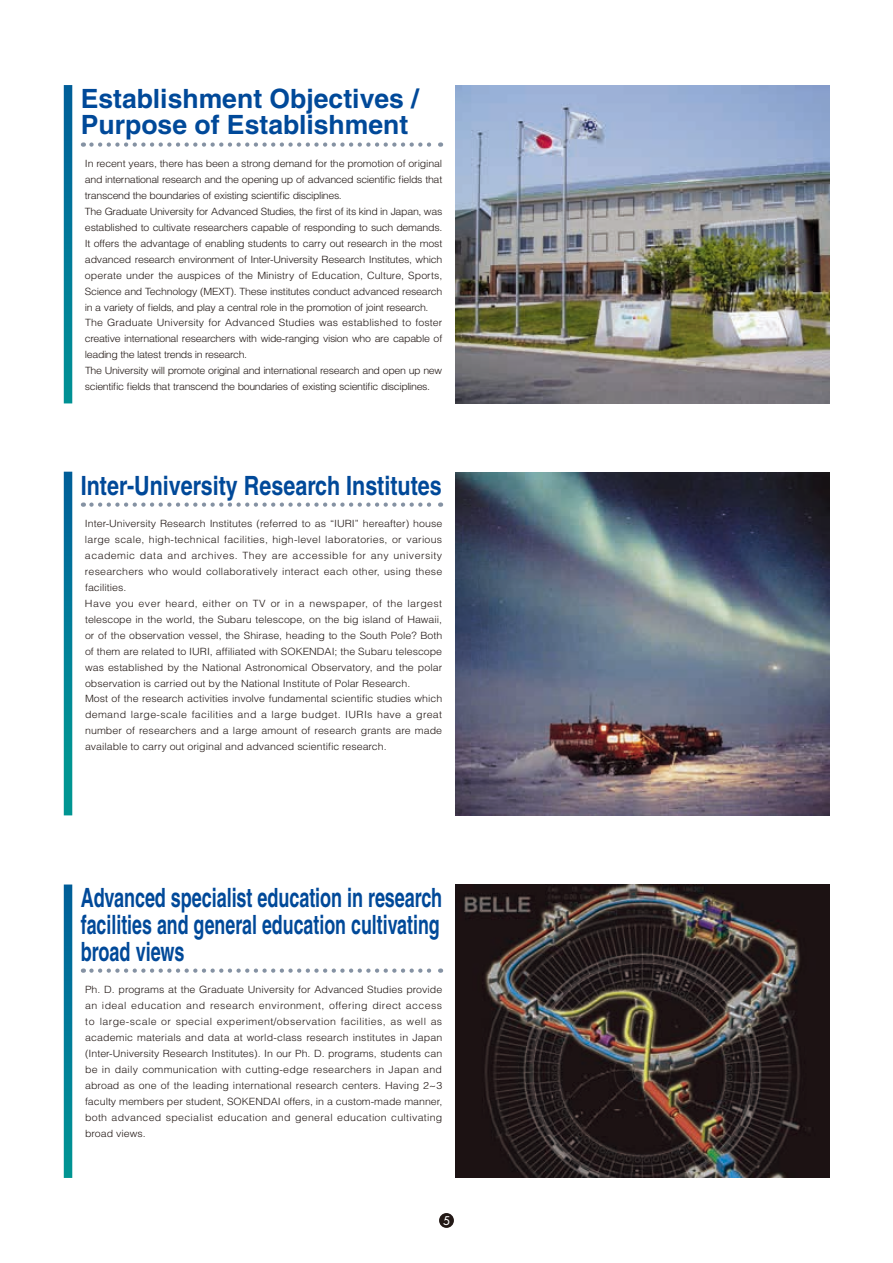
<style>
.page{position:relative;width:893px;height:1263px;background:#fff}
.page>*{position:absolute;margin:0;border:0;box-sizing:border-box;transform-origin:0 0}
.t1{font:700 26.55px/26.5px "Helvetica";color:#004999;text-align:justify;scale:.68 1}
.t2{font:700 26.55px/26.5px "Helvetica";color:#004999}
.t3{font:700 26.55px "Helvetica";color:#004999;scale:.81 1}
.t4{font:11.7px "Futura";color:#fff}
.t5{font:300 10.05px/15.9px "Helvetica";color:#231916;scale:1.06 1}
.t6{font:300 10.05px/15.9px "Helvetica";letter-spacing:-.025em;color:#231916;scale:1.06 1}
</style>
<div class="page">
<img style="left:455px;top:85px;width:374px;height:318px">
<svg style="left:64px;top:85px;width:8px;height:318px"></svg>
<svg style="left:91px;top:142px;width:350px;height:5px"></svg>
<img style="left:455px;top:472px;width:374px;height:343px">
<svg style="left:64px;top:472px;width:8px;height:343px"></svg>
<svg style="left:91px;top:502px;width:350px;height:5px"></svg>
<img style="left:455px;top:884px;width:374px;height:294px">
<svg style="left:91px;top:968px;width:350px;height:5px"></svg>
<svg style="left:64px;top:884px;width:8px;height:294px"></svg>
<div style="left:439px;top:1213px;width:15px;height:15px;background:#231916;border-radius:50%"></div>
<h1 class="t2" style="left:81px;top:85px;width:339px">Establishment Objectives /<br>Purpose of Establishment</h1>
<p class="t6" style="left:85px;top:155px;width:339px">In recent years, there has been a strong demand for the promotion of original and international research and the opening up of advanced scientific fields that transcend the boundaries of existing scientific disciplines.<br>The Graduate University for Advanced Studies, the first of its kind in Japan, was established to cultivate researchers capable of responding to such demands.<br>It offers the advantage of enabling students to carry out research in the most advanced research environment of Inter-University Research Institutes, which operate under the auspices of the Ministry of Education, Culture, Sports, Science and Technology (MEXT). These institutes conduct advanced research in a variety of fields, and play a central role in the promotion of joint research.<br>The Graduate University for Advanced Studies was established to foster creative international researchers with wide-ranging vision who are capable of leading the latest trends in research.<br>The University will promote original and international research and open up new scientific fields that transcend the boundaries of existing scientific disciplines.</p>
<h1 class="t3" style="left:81px;top:469px;width:447px">Inter-University Research Institutes</h1>
<p class="t5" style="left:85px;top:515px;width:339px">Inter-University Research Institutes (referred to as “IURI” hereafter) house large scale, high-technical facilities, high-level laboratories, or various academic data and archives. They are accessible for any university researchers who would collaboratively interact each other, using these facilities.<br>Have you ever heard, either on TV or in a newspaper, of the largest telescope in the world, the Subaru telescope, on the big island of Hawaii, or of the observation vessel, the Shirase, heading to the South Pole? Both of them are related to IURI, affiliated with SOKENDAI; the Subaru telescope was established by the National Astronomical Observatory, and the polar observation is carried out by the National Institute of Polar Research.<br>Most of the research activities involve fundamental scientific studies which demand large-scale facilities and a large budget. IURIs have a great number of researchers and a large amount of research grants are made available to carry out original and advanced scientific research.</p>
<h1 class="t1" style="left:81px;top:884px;width:533px">Advanced specialist education in research facilities and general education cultivating broad views</h1>
<p class="t5" style="left:85px;top:981px;width:339px;text-align:justify">Ph. D. programs at the Graduate University for Advanced Studies provide an ideal education and research environment, offering direct access to large-scale or special experiment/observation facilities, as well as academic materials and data at world-class research institutes in Japan (Inter-University Research Institutes). In our Ph. D. programs, students can be in daily communication with cutting-edge researchers in Japan and abroad as one of the leading international research centers. Having 2~3 faculty members per student, SOKENDAI offers, in a custom-made manner, both advanced specialist education and general education cultivating broad views.</p>
<p class="t4" style="left:443px;top:1213px;width:8px">5</p>
</div>
